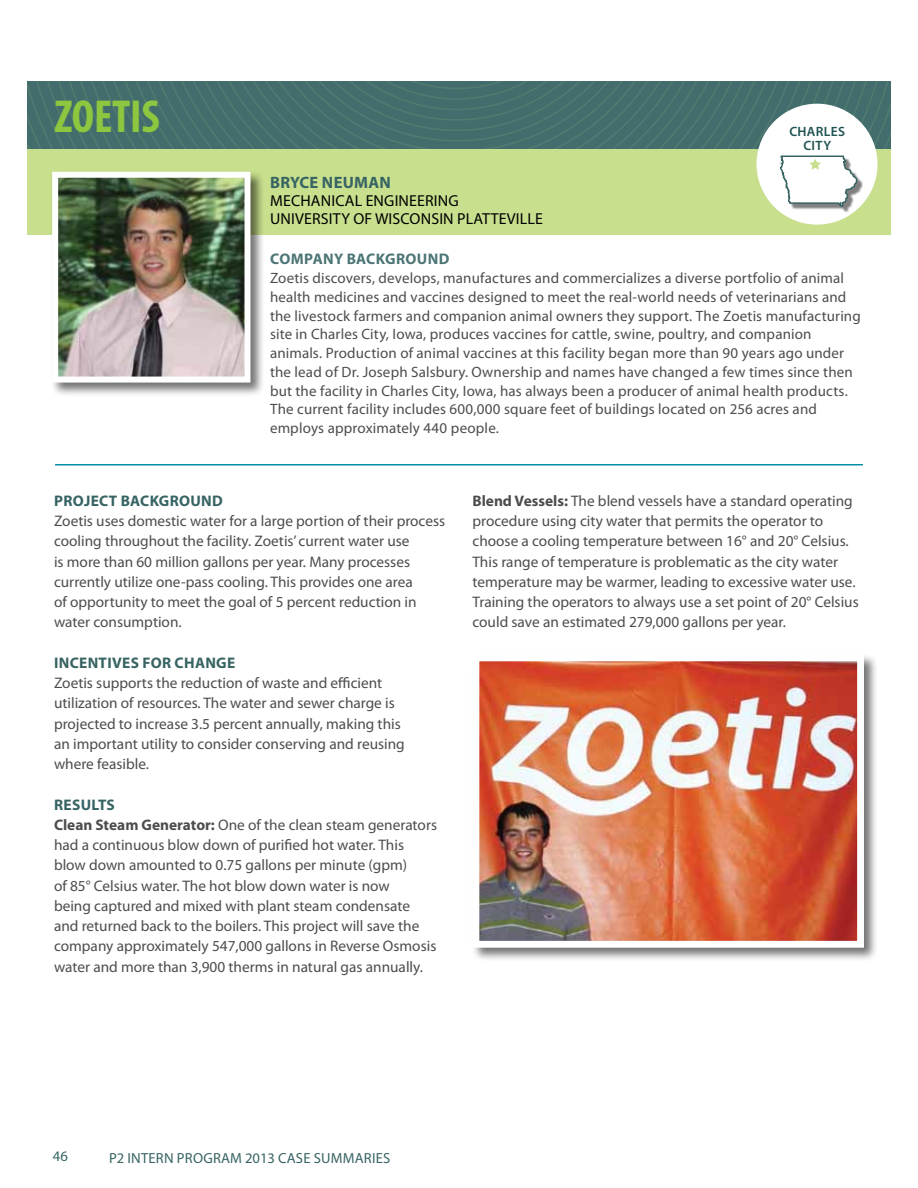
<style>
.page{position:relative;width:918px;height:1188px;background:#fff}
.page>*{position:absolute;margin:0;border:0;box-sizing:border-box;transform-origin:0 0}
.t1{font:700 condensed 46.5px "Myriad Pro";letter-spacing:-.005em;color:#8dc63f}
.t2{font:700 16.5px "Myriad Pro";letter-spacing:.01em;color:#376463}
.t3{font:15.9px "Myriad Pro";letter-spacing:.01em;color:#000}
.t4{font:15.3px/20.2px "Myriad Pro";color:#4d4d4f}
.t5{font:700 15.3px "Myriad Pro";letter-spacing:.02em;color:#376463}
.t6{font:700 15.3px "Myriad Pro";letter-spacing:.025em;color:#4d7575}
.t7{font:15px/18.8px "Myriad Pro";letter-spacing:.01em;color:#4d4d4f}
.t8{font:14.7px "Myriad Pro";letter-spacing:.015em;color:#376463}
.t9{font:600 13.5px/13.5px "Myriad Pro";color:#205352}
.s1{font-weight:700;color:#376463}
.s2{font-weight:700}
</style>
<div class="page">
<div style="left:27px;top:148px;width:864px;height:87px;background:#c8df8e"></div>
<svg style="left:27px;top:81px;width:864px;height:67px;background:#446e6c"></svg>
<div style="left:757px;top:104px;width:121px;height:121px;background:#fff;border-radius:50%"></div>
<hr style="left:55px;top:464px;width:808px;height:1px;background:#008da8">
<div style="left:50px;top:170px;width:215px;height:227px;background:#000;opacity:.55"></div>
<img style="left:59px;top:179px;width:184px;height:197px">
<div style="left:52px;top:172px;width:198px;height:211px;border:6px solid #fff"></div>
<div style="left:782px;top:158px;width:81px;height:56px;background:#000;opacity:.5"></div>
<svg style="left:779px;top:155px;width:79px;height:55px"></svg>
<div style="left:471px;top:653px;width:407px;height:309px;background:#000;opacity:.55"></div>
<img style="left:480px;top:662px;width:376px;height:278px">
<div style="left:472px;top:654px;width:392px;height:294px;border:7px solid #fff"></div>
<h1 class="t1" style="left:54px;top:87px;width:107px">ZOETIS</h1>
<p class="t2" style="left:270px;top:171px;width:122px">BRYCE NEUMAN</p>
<p class="t3" style="left:270px;top:191px;width:23px">Mechanical</p>
<p class="t3" style="left:366px;top:191px;width:18px">Engineering</p>
<p class="t3" style="left:270px;top:209px;width:43px">University</p>
<p class="t3" style="left:353px;top:209px;width:45px">of Wisconsin</p>
<p class="t3" style="left:457px;top:209px;width:18px">Platte</p>
<p class="t3" style="left:507px;top:209px;width:17px">ville</p>
<p class="t9" style="left:803px;top:125px;width:16px;text-indent:-14px">CHARLES<br>CITY</p>
<p class="t6" style="left:270px;top:249px;width:179px">COMPANY BACKGROUND</p>
<p class="t7" style="left:270px;top:268px;width:592px">Zoetis discovers, develops, manufactures and commercializes a diverse portfolio of animal health medicines and vaccines designed to meet the real-world needs of veterinarians and the livestock farmers and companion animal owners they support. The Zoetis manufacturing site in Charles City, Iowa, produces vaccines for cattle, swine, poultry, and companion animals. Production of animal vaccines at this facility began more than 90 years ago under the lead of Dr. Joseph Salsbury. Ownership and names have changed a few times since then but the facility in Charles City, Iowa, has always been a producer of animal health products.<br>The current facility includes 600,000 square feet of buildings located on 256 acres and employs approximately 440 people.</p>
<p class="t5" style="left:54px;top:491px;width:169px">PROJECT BACKGROUND</p>
<p class="t4" style="left:54px;top:511px;width:393px">Zoetis uses domestic water for a large portion of their process cooling throughout the facility. Zoetis’ current water use<br>is more than 60 million gallons per year. Many processes currently utilize one-pass cooling. This provides one area<br>of opportunity to meet the goal of 5 percent reduction in water consumption.</p>
<p class="t5" style="left:54px;top:653px;width:183px">INCENTIVES FOR CHANGE</p>
<p class="t4" style="left:54px;top:673px;width:352px">Zoetis supports the reduction of waste and efficient utilization of resources. The water and sewer charge is projected to increase 3.5 percent annually, making this an important utility to consider conserving and reusing where feasible.</p>
<p class="t4" style="left:54px;top:794px;width:385px"><span class="s1">RESULTS<br></span><span class="s2">CLEAN STEAM GENERATOR:</span> One of the clean steam generators had a continuous blow down of purified hot water. This blow down amounted to 0.75 gallons per minute (gpm)<br>of 85° Celsius water. The hot blow down water is now<br>being captured and mixed with plant steam condensate and returned back to the boilers. This project will save the company approximately 547,000 gallons in Reverse Osmosis water and more than 3,900 therms in natural gas annually.</p>
<p class="t4" style="left:473px;top:490px;width:388px"><span class="s2">BLEND VESSELS:</span> The blend vessels have a standard operating procedure using city water that permits the operator to choose a cooling temperature between 16° and 20° Celsius.<br>This range of temperature is problematic as the city water temperature may be warmer, leading to excessive water use.<br>Training the operators to always use a set point of 20° Celsius could save an estimated 279,000 gallons per year.</p>
<p class="t8" style="left:53px;top:1147px;width:16px">46</p>
<p class="t8" style="left:109px;top:1149px;width:283px">P2 INTERN PROGRAM 2013 CASE SUMMARIES</p>
</div>
